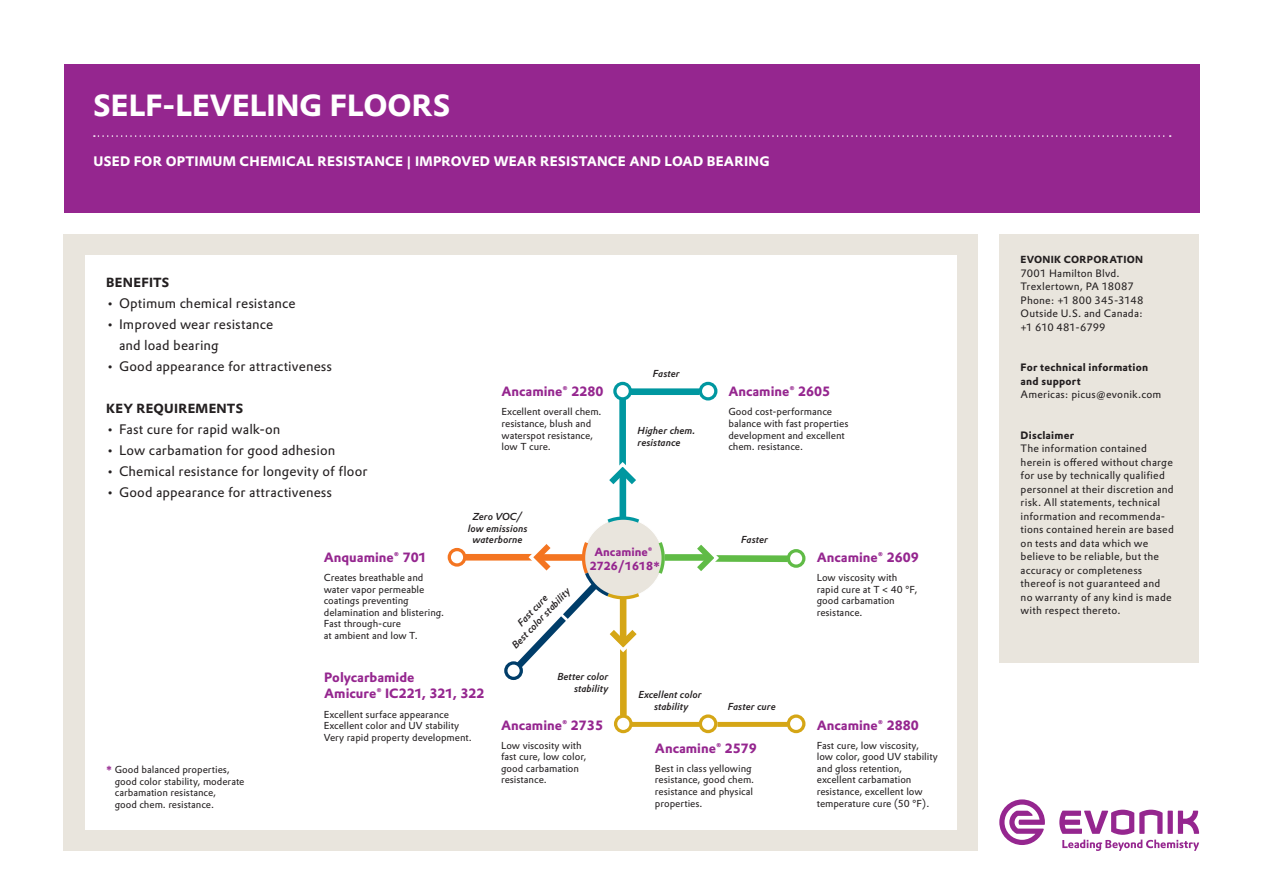
<style>
.page{position:relative;width:1263px;height:893px;background:#fff}
.page>*{position:absolute;margin:0;border:0;box-sizing:border-box;transform-origin:0 0}
.t1{font:700 30px "Evonik Prokyon";color:#fff}
.t2{font:13.5px/21px "Evonik Prokyon";letter-spacing:.01em;color:#231f20}
.t3{font:700 13.5px "Evonik Prokyon";letter-spacing:.02em;color:#fff}
.t4{font:700 13.2px/15.9px "Evonik Prokyon";color:#95268f}
.t5{font:700 12.9px "Evonik Prokyon";letter-spacing:.02em;color:#231f20}
.t6{font:700 11.55px/14px "Evonik Prokyon";color:#95268f;text-align:center}
.t7{font:10.5px/13.5px "Evonik Prokyon";letter-spacing:.02em;color:#231f20}
.t8{font:700 10.5px/13.5px "Evonik Prokyon";letter-spacing:.02em;color:#231f20}
.t9{font:700 10.05px "Evonik Prokyon";letter-spacing:.025em;color:#231f20}
.t10{font:9.9px/11.6px "Evonik Prokyon";color:#231f20}
.t11{font:italic 500 9.9px/11.6px "Evonik Prokyon";color:#231f20;text-align:center}
.s1{font-size:13.35px}
.s2{font-weight:700;color:#95268f}
</style>
<div class="page">
<div style="left:64px;top:234px;width:914px;height:616px;background:#e9e5dd"></div>
<div style="left:85px;top:255px;width:872px;height:574px;background:#fff"></div>
<svg style="left:448px;top:548px;width:18px;height:19px"></svg>
<svg style="left:613px;top:382px;width:19px;height:18px"></svg>
<div style="left:629px;top:722px;width:71px;height:5px;background:#d5a616"></div>
<svg style="left:787px;top:549px;width:18px;height:19px"></svg>
<svg style="left:614px;top:715px;width:19px;height:18px"></svg>
<svg style="left:699px;top:714px;width:18px;height:19px"></svg>
<div style="left:717px;top:722px;width:71px;height:5px;background:#d5a616"></div>
<svg style="left:787px;top:714px;width:18px;height:19px"></svg>
<div style="left:629px;top:388px;width:71px;height:7px;background:#0097a0"></div>
<svg style="left:699px;top:382px;width:18px;height:18px"></svg>
<div style="left:620px;top:645px;width:7px;height:70px;background:#d5a616"></div>
<div style="left:665px;top:554px;width:42px;height:7px;background:#60bb46"></div>
<div style="left:712px;top:555px;width:76px;height:7px;background:#60bb46"></div>
<div style="left:465px;top:554px;width:70px;height:7px;background:#f47521"></div>
<div style="left:619px;top:475px;width:7px;height:42px;background:#0097a0"></div>
<div style="left:619px;top:399px;width:7px;height:70px;background:#0097a0"></div>
<svg style="left:696px;top:544px;width:25px;height:27px"></svg>
<svg style="left:609px;top:460px;width:27px;height:26px"></svg>
<svg style="left:504px;top:515px;width:162px;height:165px"></svg>
<div style="left:64px;top:64px;width:1135px;height:149px;background:#95268f"></div>
<svg style="left:94px;top:135px;width:1077px;height:2px"></svg>
<div style="left:999px;top:234px;width:200px;height:428px;background:#e9e5dd"></div>
<svg style="left:1059px;top:810px;width:140px;height:41px"></svg>
<svg style="left:999px;top:799px;width:46px;height:46px"></svg>
<h1 class="t1" style="left:94px;top:81px;width:358px">SELF-LEVELING FLOORS</h1>
<h2 class="t3" style="left:94px;top:151px;width:677px">USED FOR OPTIMUM CHEMICAL RESISTANCE <span class="s1">|</span> IMPROVED WEAR RESISTANCE AND LOAD BEARING</h2>
<h3 class="t5" style="left:106px;top:271px;width:65px">BENEFITS</h3>
<h2 class="t2" style="left:106px;top:291px;width:191px">• Optimum chemical resistance</h2>
<h2 class="t2" style="left:119px;top:312px;width:156px;text-indent:-13px">• Improved wear resistance and load bearing</h2>
<h2 class="t2" style="left:106px;top:354px;width:227px">• Good appearance for attractiveness</h2>
<h3 class="t5" style="left:106px;top:397px;width:138px">KEY REQUIREMENTS</h3>
<h2 class="t2" style="left:106px;top:417px;width:176px">• Fast cure for rapid walk-on</h2>
<h2 class="t2" style="left:106px;top:438px;width:230px">• Low carbamation for good adhesion</h2>
<h2 class="t2" style="left:106px;top:459px;width:263px">• Chemical resistance for longevity of floor</h2>
<h2 class="t2" style="left:106px;top:480px;width:227px">• Good appearance for attractiveness</h2>
<h3 class="t4" style="left:502px;top:383px;width:103px">Ancamine® 2280</h3>
<p class="t10" style="left:501px;top:405px;width:102px">Excellent overall chem. resistance, blush and waterspot resistance, low T cure.</p>
<p class="t11" style="left:468px;top:510px;width:61px">Zero VOC/ low emissions waterborne</p>
<p class="t11" style="left:653px;top:367px;width:28px">Faster</p>
<p class="t11" style="left:638px;top:424px;width:59px;text-align:left">Higher chem. resistance</p>
<h3 class="t4" style="left:728px;top:383px;width:103px">Ancamine® 2605</h3>
<p class="t10" style="left:728px;top:405px;width:122px">Good cost-performance balance with fast properties development and excellent chem. resistance.</p>
<p class="t11" style="left:741px;top:533px;width:28px">Faster</p>
<p class="t10" style="left:115px;top:763px;width:131px;text-indent:-9px"><span class="s2">*</span> Good balanced properties, good color stability, moderate carbamation resistance,<br>good chem. resistance.</p>
<p class="t6" style="left:590px;top:544px;width:72px">Ancamine®<br>2726/1618*</p>
<h3 class="t4" style="left:324px;top:548px;width:104px">Anquamine® 701</h3>
<h3 class="t4" style="left:817px;top:548px;width:103px">Ancamine® 2609</h3>
<p class="t10" style="left:817px;top:571px;width:102px">Low viscosity with rapid cure at T &lt; 40 °F, good carbamation resistance.</p>
<p class="t10" style="left:324px;top:571px;width:122px">Creates breathable and water vapor permeable coatings preventing delamination and blistering.<br>Fast through-cure<br>at ambient and low T.</p>
<h3 class="t4" style="left:324px;top:669px;width:162px">Polycarbamide<br>Amicure® IC221, 321, 322</h3>
<p class="t11" style="left:500px;top:634px;width:81px;rotate:-46deg">Fast cure<br>Best color stability</p>
<p class="t11" style="left:557px;top:670px;width:53px;text-align:right">Better color stability</p>
<p class="t11" style="left:638px;top:688px;width:65px">Excellent color stability</p>
<p class="t11" style="left:728px;top:700px;width:49px">Faster cure</p>
<p class="t10" style="left:324px;top:708px;width:149px">Excellent surface appearance<br>Excellent color and UV stability<br>Very rapid property development.</p>
<h3 class="t4" style="left:501px;top:716px;width:103px">Ancamine® 2735</h3>
<h3 class="t4" style="left:817px;top:716px;width:103px">Ancamine® 2880</h3>
<p class="t10" style="left:817px;top:739px;width:123px">Fast cure, low viscosity,<br>low color, good UV stability and gloss retention, excellent carbamation resistance, excellent low temperature cure (50 °F).</p>
<p class="t10" style="left:501px;top:739px;width:87px">Low viscosity with fast cure, low color, good carbamation resistance.</p>
<h3 class="t4" style="left:655px;top:739px;width:103px">Ancamine® 2579</h3>
<p class="t10" style="left:655px;top:762px;width:101px">Best in class yellowing resistance, good chem. resistance and physical properties.</p>
<p class="t9" style="left:1020px;top:251px;width:124px">EVONIK CORPORATION</p>
<p class="t7" style="left:1020px;top:265px;width:124px">7001 Hamilton Blvd.<br>Trexlertown, PA 18087<br>Phone: +1 800 345-3148<br>Outside U.S. and Canada: +1 610 481-6799</p>
<p class="t8" style="left:1020px;top:360px;width:129px">For technical information and support</p>
<p class="t7" style="left:1020px;top:387px;width:142px">Americas: picus@evonik.com</p>
<p class="t8" style="left:1020px;top:427px;width:55px">Disclaimer</p>
<p class="t7" style="left:1020px;top:441px;width:155px">The information contained herein is offered without charge for use by technically qualified personnel at their discretion and risk. All statements, technical information and recommenda&shy;tions contained herein are based on tests and data which we believe to be reliable, but the accuracy or completeness thereof is not guaranteed and no warranty of any kind is made with respect thereto.</p>
</div>
